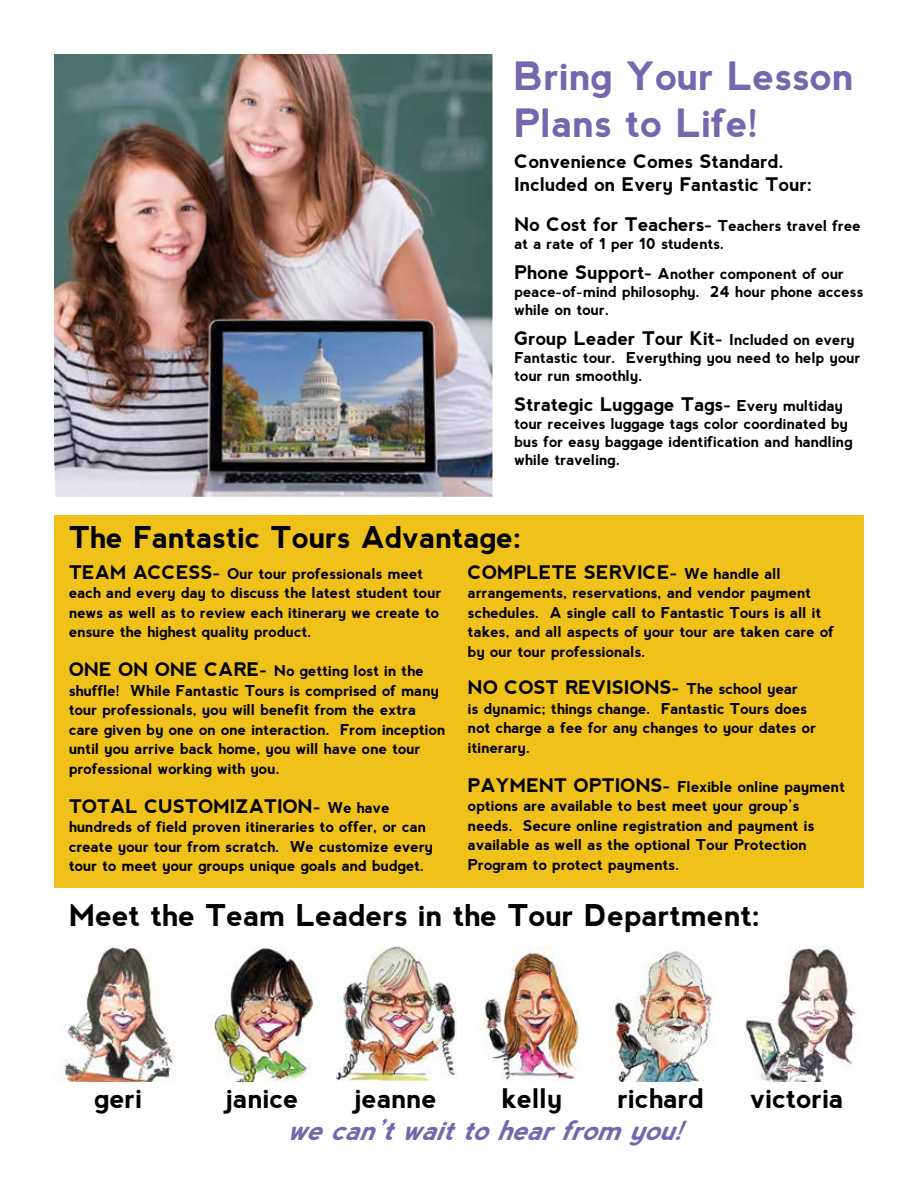
<style>
.page{position:relative;width:918px;height:1188px;background:#fff}
.page>*{position:absolute;margin:0;border:0;box-sizing:border-box;transform-origin:0 0}
.t1{font:700 39px/46.8px "nevis";color:#7666ad}
.t2{font:700 30px "nevis";color:#000}
.t3{font:700 27px "nevis";color:#000}
.t4{font:italic 700 27px "nevis";color:#7666ad}
.t5{font:700 18.75px/22.5px "nevis";color:#000}
.t6{font:700 15px/19.5px "nevis";color:#000}
.s1{font-size:15px}
.s2{font-size:18.75px}
</style>
<div class="page">
<div style="left:54px;top:515px;width:810px;height:373px;background:#f0c11a"></div>
<img style="left:62px;top:947px;width:113px;height:135px">
<img style="left:210px;top:947px;width:105px;height:135px">
<img style="left:337px;top:947px;width:119px;height:135px">
<img style="left:484px;top:947px;width:96px;height:135px">
<img style="left:609px;top:951px;width:104px;height:131px">
<img style="left:745px;top:947px;width:113px;height:135px">
<img style="left:54px;top:54px;width:438px;height:443px">
<h1 class="t1" style="left:514px;top:52px;width:341px">Bring Your Lesson<br>Plans to Life!</h1>
<p class="t5" style="left:514px;top:150px;width:299px">Convenience Comes Standard.<br>Included on Every Fantastic Tour:</p>
<p class="t5" style="left:514px;top:213px;width:348px">No Cost for Teachers- <span class="s1">Teachers travel free</span></p>
<p class="t6" style="left:514px;top:229px;width:331px;line-height:30px">at a rate of 1 per 10 students.<br><span class="s2">Phone Support-</span> Another component of our</p>
<p class="t6" style="left:515px;top:283px;width:351px;line-height:18px">peace-of-mind philosophy. 24 hour phone access while on tour.</p>
<p class="t5" style="left:514px;top:327px;width:342px">Group Leader Tour Kit- <span class="s1">Included on every</span></p>
<p class="t6" style="left:514px;top:349px;width:348px;line-height:18px">Fantastic tour. Everything you need to help your tour run smoothly.</p>
<p class="t5" style="left:514px;top:393px;width:330px">Strategic Luggage Tags- <span class="s1">Every multiday</span></p>
<p class="t6" style="left:514px;top:415px;width:340px;line-height:18px">tour receives luggage tags color coordinated by bus for easy baggage identification and handling while traveling.</p>
<h2 class="t2" style="left:69px;top:520px;width:454px">The Fantastic Tours Advantage:</h2>
<p class="t6" style="left:69px;top:564px;width:374px"><span class="s2">TEAM ACCESS-</span> Our tour professionals meet each and every day to discuss the latest student tour news as well as to review each itinerary we create to ensure the highest quality product.</p>
<p class="t6" style="left:69px;top:661px;width:378px"><span class="s2">ONE ON ONE CARE-</span> No getting lost in the shuffle! While Fantastic Tours is comprised of many tour professionals, you will benefit from the extra care given by one on one interaction. From inception until you arrive back home, you will have one tour professional working with you.</p>
<p class="t5" style="left:69px;top:795px;width:322px">TOTAL CUSTOMIZATION- <span class="s1">We have</span></p>
<p class="t6" style="left:69px;top:817px;width:366px">hundreds of field proven itineraries to offer, or can create your tour from scratch. We customize every tour to meet your groups unique goals and budget.</p>
<p class="t5" style="left:468px;top:561px;width:315px">COMPLETE SERVICE- <span class="s1">We handle all</span></p>
<p class="t6" style="left:468px;top:583px;width:368px">arrangements, reservations, and vendor payment schedules. A single call to Fantastic Tours is all it takes, and all aspects of your tour are taken care of by our tour professionals.</p>
<p class="t5" style="left:468px;top:676px;width:332px">NO COST REVISIONS- <span class="s1">The school year</span></p>
<p class="t6" style="left:468px;top:699px;width:350px">is dynamic; things change. Fantastic Tours does not charge a fee for any changes to your dates or itinerary.</p>
<p class="t6" style="left:468px;top:777px;width:379px"><span class="s2">PAYMENT OPTIONS-</span> Flexible online payment options are available to best meet your group’s needs. Secure online registration and payment is available as well as the optional Tour Protection Program to protect payments.</p>
<h2 class="t2" style="left:69px;top:898px;width:693px">Meet the Team Leaders in the Tour Department:</h2>
<h3 class="t3" style="left:95px;top:1083px;width:49px">geri</h3>
<h3 class="t3" style="left:225px;top:1083px;width:75px">janice</h3>
<h3 class="t3" style="left:354px;top:1083px;width:84px">jeanne</h3>
<h3 class="t3" style="left:501px;top:1083px;width:62px">kelly</h3>
<h3 class="t3" style="left:618px;top:1083px;width:88px">richard</h3>
<h3 class="t3" style="left:750px;top:1083px;width:95px">victoria</h3>
<h3 class="t4" style="left:287px;top:1115px;width:409px">wecan’twaittohearfrom you!</h3>
</div>
